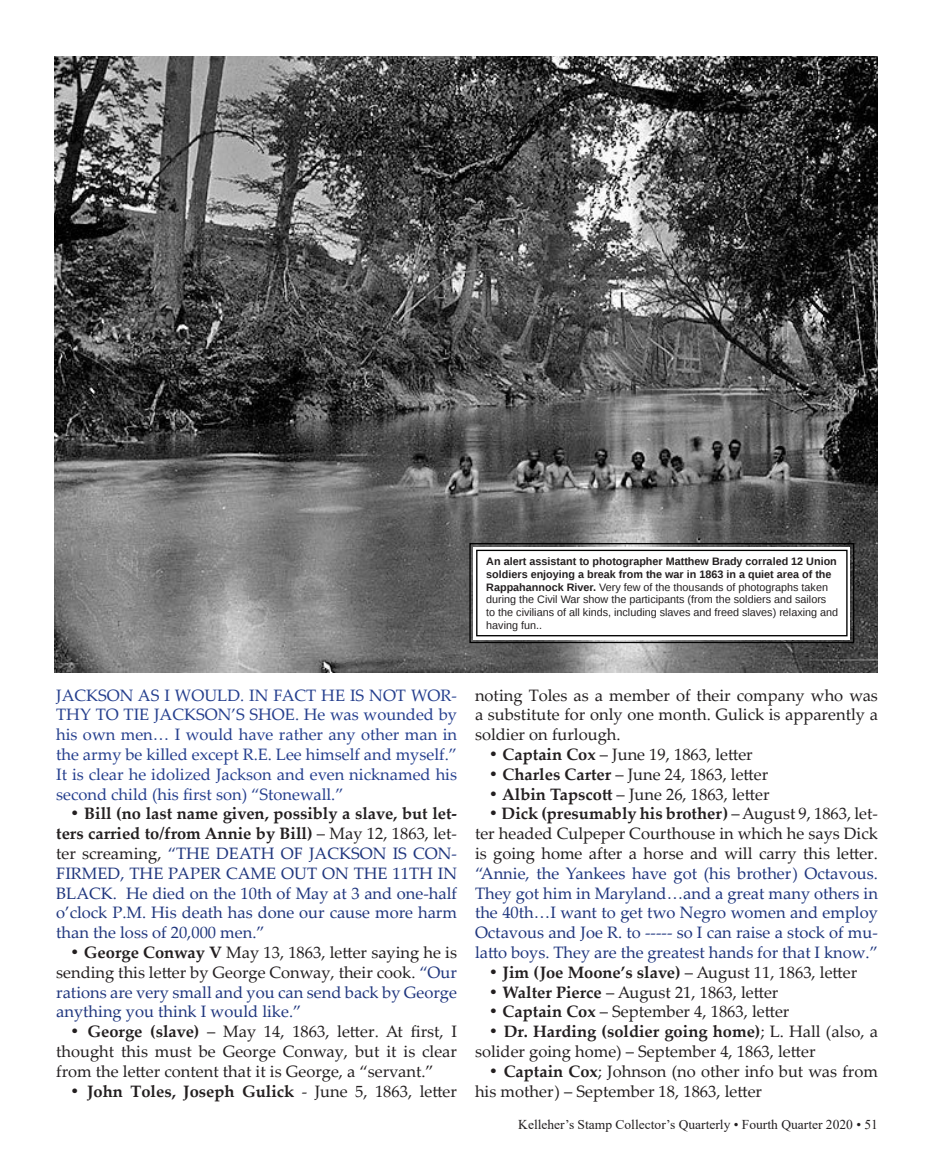
<style>
.page{position:relative;width:932px;height:1161px;background:#fff}
.page>*{position:absolute;margin:0;border:0;box-sizing:border-box;transform-origin:0 0}
.t1{font:16.5px/19.8px "Palatino Linotype";color:#1f367e;text-align:justify}
.t2{font:16.5px/19.8px "Palatino Linotype";color:#231f20;text-align:justify}
.t3{font:16.5px/19.8px "Palatino Linotype";color:#253f8e;text-align:justify}
.t4{font:700 16.5px "Palatino Linotype";color:#231f20}
.t5{font:13.5px "Times New Roman";color:#231f20}
.t6{font:10.8px/12.9px "Liberation Sans";color:#231f20}
.s1{font-weight:700}
.s2{font-weight:700;color:#231f20}
.s3{color:#231f20}
.s4{font-weight:400}
</style>
<div class="page">
<img style="left:54px;top:57px;width:824px;height:615px">
<svg style="left:468px;top:542px;width:387px;height:102px"></svg>
<div style="left:476px;top:550px;width:371px;height:86px;border:1px solid #000"></div>
<p class="t6" style="left:486px;top:555px;width:353px"><span class="s1">An alert assistant to photographer Matthew Brady corraled 12 Union soldiers enjoying a break from the war in 1863 in a quiet area of the Rappahannock River.</span> Very few of the thousands of photographs taken during the Civil War show the participants (from the soldiers and sailors<br>to the civilians of all kinds, including slaves and freed slaves) relaxing and having fun..</p>
<p class="t3" style="left:56px;top:684px;width:402px">JACKSON AS I WOULD. IN FACT HE IS NOT WOR-THY TO TIE JACKSON’S SHOE. He was wounded by his own men… I would have rather any other man in the army be killed except R.E. Lee himself and myself.” It is clear he idolized Jackson and even nicknamed his second child (his first son) “Stonewall.”</p>
<p class="t1" style="left:56px;top:803px;width:402px;text-indent:14px"><span class="s2">• Bill (no last name given, possibly a slave, but let&shy;ters carried to/from Annie by Bill)</span> <span class="s3">– May 12, 1863, let&shy;ter screaming,</span> “THE DEATH OF JACKSON IS CON-FIRMED, THE PAPER CAME OUT ON THE 11TH IN BLACK. He died on the 10th of May at 3 and one-half o’clock P.M. His death has done our cause more harm than the loss of 20,000 men.”</p>
<p class="t1" style="left:56px;top:942px;width:402px;text-indent:14px"><span class="s2">• George Conway V</span> <span class="s3">May 13, 1863, letter saying he is sending this letter by George Conway, their cook.</span> “Our rations are very small and you can send back by George anything you think I would like.”</p>
<p class="t2" style="left:56px;top:1021px;width:402px;text-indent:14px"><span class="s1">• George (slave)</span> – May 14, 1863, letter. At first, I thought this must be George Conway, but it is clear from the letter content that it is George, a “servant.”</p>
<p class="t4" style="left:70px;top:1079px;width:389px">• John Toles, Joseph Gulick <span class="s4">- June 5, 1863, letter</span></p>
<p class="t2" style="left:475px;top:684px;width:404px">noting Toles as a member of their company who was a substitute for only one month. Gulick is apparently a soldier on furlough.</p>
<p class="t2" style="left:488px;top:744px;width:266px"><span class="s1">• Captain Cox</span> – June 19, 1863, letter</p>
<p class="t2" style="left:488px;top:764px;width:281px"><span class="s1">• Charles Carter</span> – June 24, 1863, letter</p>
<p class="t2" style="left:488px;top:783px;width:282px"><span class="s1">• Albin Tapscott</span> – June 26, 1863, letter</p>
<p class="t1" style="left:475px;top:803px;width:404px;text-indent:14px"><span class="s2">• Dick (presumably his brother)</span> <span class="s3">– August 9, 1863, let&shy;ter headed Culpeper Courthouse in which he says Dick is going home after a horse and will carry this letter. </span>“Annie, the Yankees have got (his brother) Octavous.<br>They got him in Maryland…and a great many others in the 40th…I want to get two Negro women and employ Octavous and Joe R. to ----- so I can raise a stock of mu&shy;latto boys. They are the greatest hands for that I know.”</p>
<p class="t4" style="left:488px;top:960px;width:370px">• Jim (Joe Moone’s slave) <span class="s4">– August 11, 1863, letter</span></p>
<p class="t2" style="left:488px;top:981px;width:291px"><span class="s1">• Walter Pierce</span> – August 21, 1863, letter</p>
<p class="t2" style="left:488px;top:1001px;width:302px"><span class="s1">• Captain Cox</span> – September 4, 1863, letter</p>
<p class="t2" style="left:475px;top:1021px;width:404px;text-indent:14px"><span class="s1">• Dr. Harding (soldier going home)</span>; L. Hall (also, a solider going home) – September 4, 1863, letter</p>
<p class="t2" style="left:475px;top:1061px;width:404px;text-indent:14px"><span class="s1">• Captain Cox</span>; Johnson (no other info but was from his mother) – September 18, 1863, letter</p>
<p class="t5" style="left:518px;top:1115px;width:361px">Kelleher’s Stamp Collector’s Quarterly • Fourth Quarter 2020 • 51</p>
</div>
